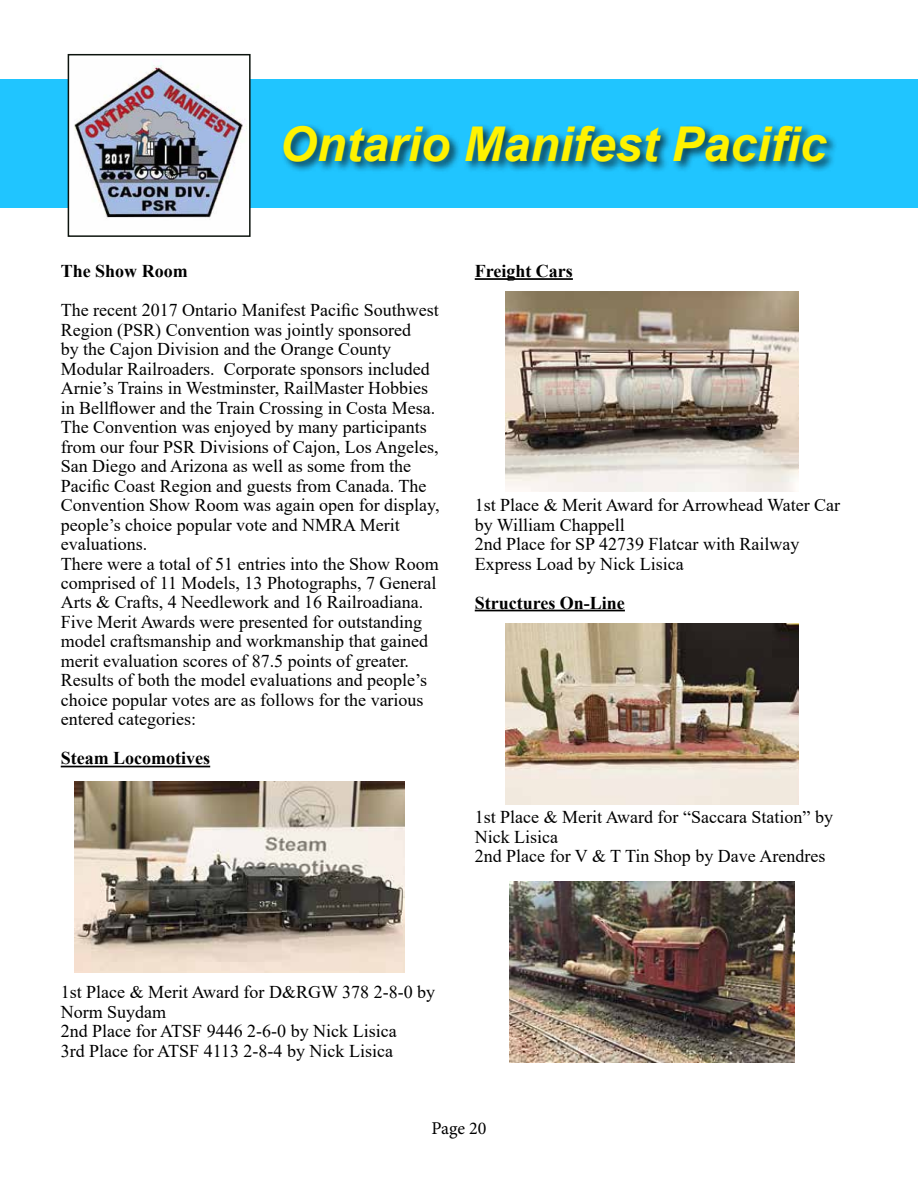
<style>
.page{position:relative;width:918px;height:1188px;background:#fff}
.page>*{position:absolute;margin:0;border:0;box-sizing:border-box;transform-origin:0 0}
.t1{font:italic 700 48px "Arial";color:#fff200}
.t2{font:18px/19.5px "Times New Roman";color:#000}
.t3{font:700 18px "Times New Roman";color:#000}
.t4{font:18px "Minion Pro";letter-spacing:-.005em;color:#000}
</style>
<div class="page">
<hr style="left:61px;top:766px;width:149px;height:1px;background:#000">
<hr style="left:475px;top:278px;width:98px;height:2px;background:#000">
<hr style="left:475px;top:610px;width:150px;height:1px;background:#000">
<div style="left:0;top:79px;width:918px;height:128px;background:#20c5ff"></div>
<img style="left:71px;top:59px;width:177px;height:160px">
<div style="left:68px;top:54px;width:183px;height:183px;border:2px solid #0d140e"></div>
<div style="left:281px;top:123px;width:557px;height:51px;background:#000;opacity:.75"></div>
<img style="left:505px;top:623px;width:294px;height:182px">
<img style="left:505px;top:292px;width:294px;height:199px">
<img style="left:75px;top:781px;width:330px;height:192px">
<img style="left:510px;top:881px;width:284px;height:182px">
<h1 class="t1" style="left:280px;top:112px;width:548px">Ontario Manifest Pacific</h1>
<p class="t3" style="left:61px;top:258px;width:129px">The Show Room</p>
<p class="t2" style="left:61px;top:300px;width:380px">The recent 2017 Ontario Manifest Pacific Southwest Region (PSR) Convention was jointly sponsored<br>by the Cajon Division and the Orange County Modular Railroaders. Corporate sponsors included Arnie’s Trains in Westminster, RailMaster Hobbies in Bellflower and the Train Crossing in Costa Mesa.<br>The Convention was enjoyed by many participants from our four PSR Divisions of Cajon, Los Angeles, San Diego and Arizona as well as some from the Pacific Coast Region and guests from Canada. The Convention Show Room was again open for display, people’s choice popular vote and NMRA Merit evaluations.<br>There were a total of 51 entries into the Show Room comprised of 11 Models, 13 Photographs, 7 General Arts &amp; Crafts, 4 Needlework and 16 Railroadiana.<br>Five Merit Awards were presented for outstanding model craftsmanship and workmanship that gained merit evaluation scores of 87.5 points of greater.<br>Results of both the model evaluations and people’s choice popular votes are as follows for the various entered categories:</p>
<p class="t3" style="left:61px;top:745px;width:151px">Steam Locomotives</p>
<p class="t3" style="left:475px;top:258px;width:100px">Freight Cars</p>
<p class="t2" style="left:475px;top:495px;width:367px">1st Place &amp; Merit Award for Arrowhead Water Car by William Chappell<br>2nd Place for SP 42739 Flatcar with Railway Express Load by Nick Lisica</p>
<p class="t3" style="left:475px;top:590px;width:152px">Structures On-Line</p>
<p class="t2" style="left:475px;top:807px;width:360px">1st Place &amp; Merit Award for “Saccara Station” by<br>Nick Lisica<br>2nd Place for V &amp; T Tin Shop by Dave Arendres</p>
<p class="t2" style="left:61px;top:982px;width:376px">1st Place &amp; Merit Award for D&amp;RGW 378 2-8-0 by Norm Suydam<br>2nd Place for ATSF 9446 2-6-0 by Nick Lisica<br>3rd Place for ATSF 4113 2-8-4 by Nick Lisica</p>
<p class="t4" style="left:432px;top:1116px;width:56px">Page 20</p>
</div>
